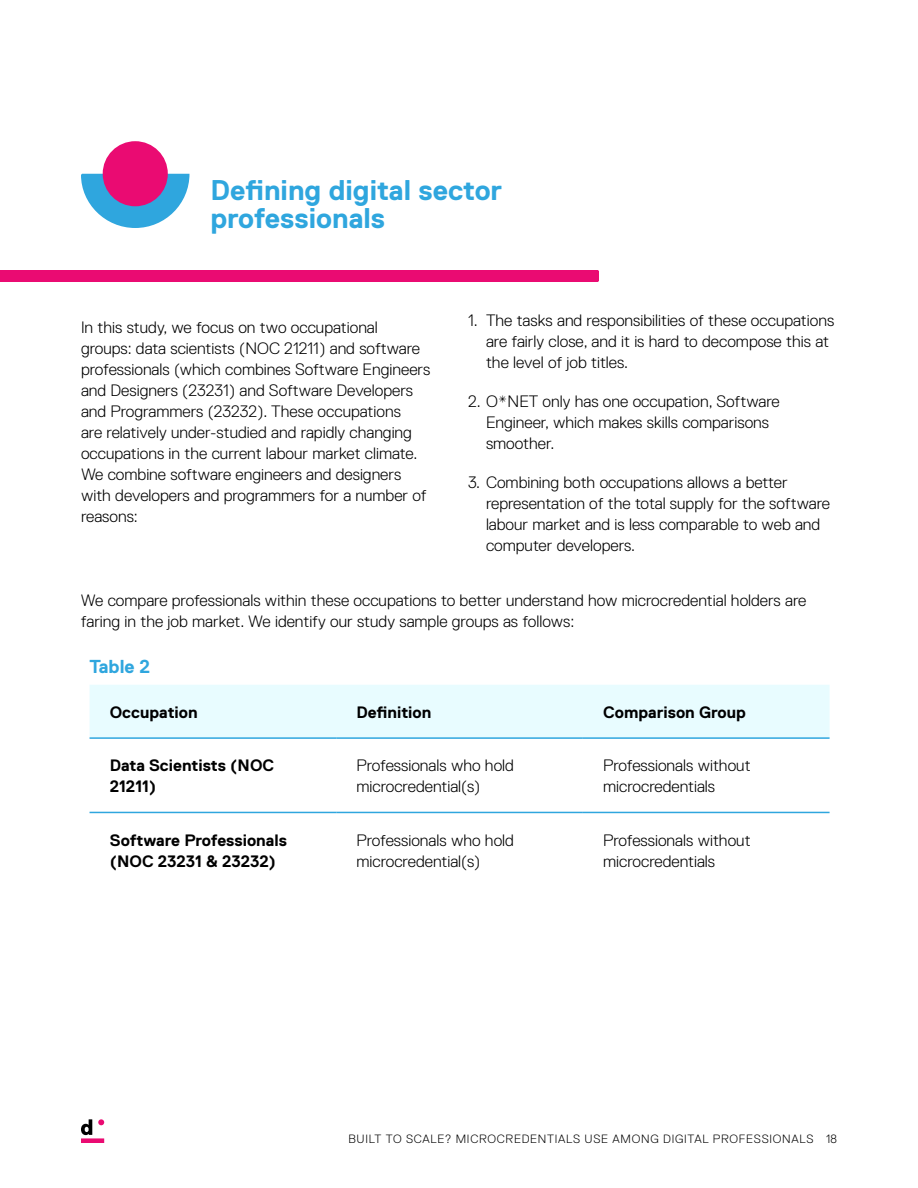
<style>
.page{position:relative;width:918px;height:1188px;background:#fff}
.page>*{position:absolute;margin:0;border:0;box-sizing:border-box;transform-origin:0 0}
.t1{font:700 28.5px/28.5px "Replica Std";color:#2fa6de}
.t2{font:700 18.75px "Replica Std";color:#2fa6de}
.t3{font:300 16.5px/21px "Replica Std";color:#000}
.t4{font:700 16.5px/21px "Replica Std";color:#000}
.t5{font:300 12px "Replica Std";letter-spacing:.06em;color:#000}
</style>
<div class="page">
<svg style="left:81px;top:174px;width:108px;height:54px"></svg>
<div style="left:103px;top:141px;width:65px;height:65px;background:#ea0b72;border-radius:50%"></div>
<div style="left:0;top:270px;width:599px;height:12px;background:#ea0b72"></div>
<div style="left:90px;top:685px;width:740px;height:52px;background:#e8fcff"></div>
<hr style="left:90px;top:737px;width:246px;height:2px;background:#2fa6de">
<hr style="left:336px;top:737px;width:247px;height:2px;background:#2fa6de">
<hr style="left:583px;top:737px;width:247px;height:2px;background:#2fa6de">
<hr style="left:90px;top:812px;width:246px;height:1px;background:#2fa6de">
<hr style="left:336px;top:812px;width:247px;height:1px;background:#2fa6de">
<hr style="left:583px;top:812px;width:247px;height:1px;background:#2fa6de">
<svg style="left:81px;top:1119px;width:23px;height:24px"></svg>
<h1 class="t1" style="left:210px;top:176px;width:293px">Defining digital sector professionals</h1>
<p class="t3" style="left:81px;top:317px;width:351px">In this study, we focus on two occupational groups: data scientists (NOC 21211) and software professionals (which combines Software Engineers and Designers (23231) and Software Developers and Programmers (23232). These occupations<br>are relatively under-studied and rapidly changing occupations in the current labour market climate.<br>We combine software engineers and designers with developers and programmers for a number of reasons:</p>
<p class="t3" style="left:486px;top:310px;width:350px;text-indent:-18px">1. The tasks and responsibilities of these occupations are fairly close, and it is hard to decompose this at the level of job titles.</p>
<p class="t3" style="left:486px;top:391px;width:295px;text-indent:-18px">2. O*NET only has one occupation, Software<br>Engineer, which makes skills comparisons smoother.</p>
<p class="t3" style="left:486px;top:472px;width:346px;text-indent:-18px">3. Combining both occupations allows a better representation of the total supply for the software labour market and is less comparable to web and computer developers.</p>
<p class="t3" style="left:81px;top:590px;width:727px">We compare professionals within these occupations to better understand how microcredential holders are faring in the job market. We identify our study sample groups as follows:</p>
<p class="t2" style="left:90px;top:657px;width:62px">Table 2</p>
<p class="t4" style="left:110px;top:702px;width:89px">Occupation</p>
<p class="t4" style="left:356px;top:702px;width:76px">Definition</p>
<p class="t4" style="left:603px;top:702px;width:144px">Comparison Group</p>
<p class="t4" style="left:110px;top:755px;width:166px">Data Scientists (NOC<br>21211)</p>
<p class="t3" style="left:356px;top:755px;width:159px">Professionals who hold microcredential(s)</p>
<p class="t3" style="left:603px;top:755px;width:149px">Professionals without microcredentials</p>
<p class="t4" style="left:110px;top:829px;width:179px">Software Professionals (NOC 23231 &amp; 23232)</p>
<p class="t3" style="left:356px;top:829px;width:159px">Professionals who hold microcredential(s)</p>
<p class="t3" style="left:603px;top:829px;width:149px">Professionals without microcredentials</p>
<p class="t5" style="left:348px;top:1132px;width:490px">BUILT TO SCALE? MICROCREDENTIALS USE AMONG DIGITAL PROFESSIONALS 18</p>
</div>
